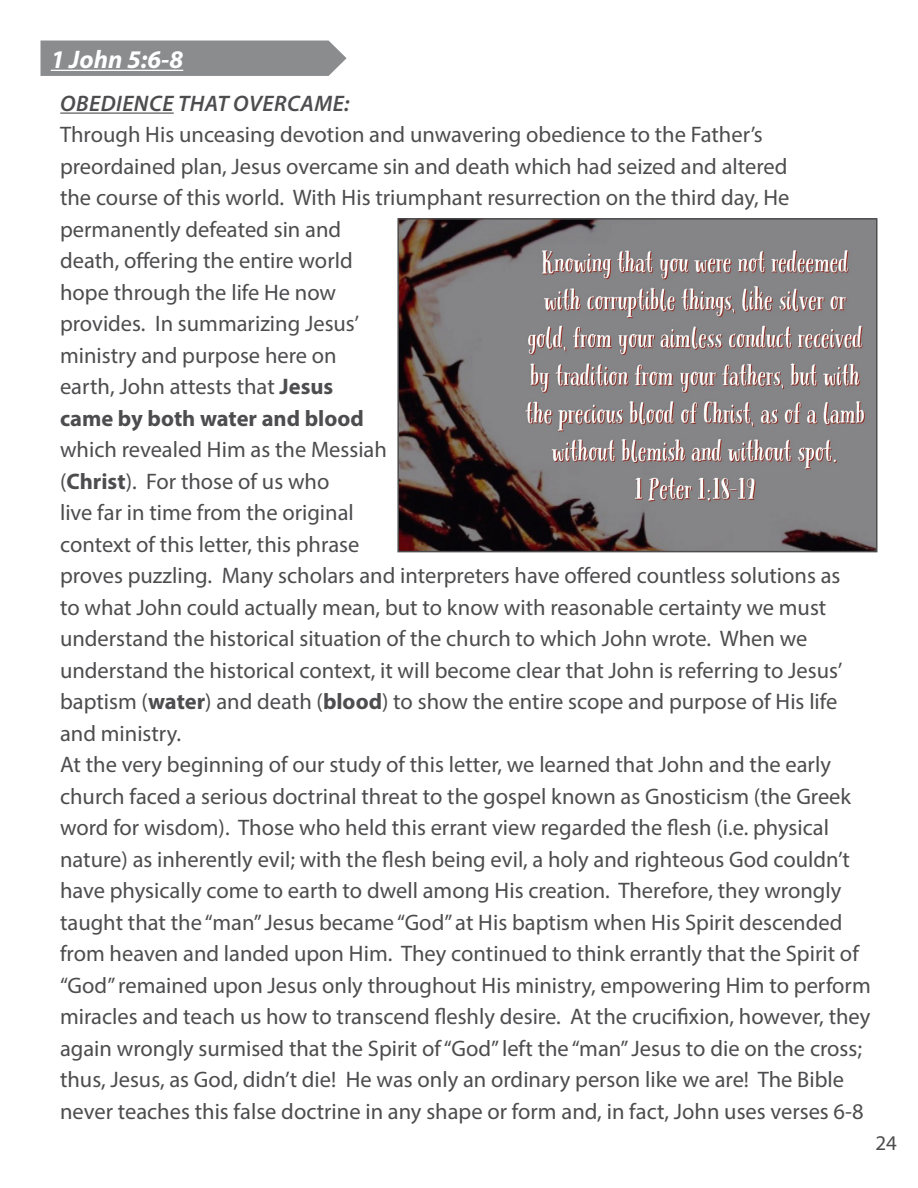
<style>
.page{position:relative;width:918px;height:1188px;background:#fff}
.page>*{position:absolute;margin:0;border:0;box-sizing:border-box;transform-origin:0 0}
.t1{font:italic 700 25.5px "Myriad Pro";color:#fff}
.t2{font:22.5px/31.5px "Myriad Pro";color:#4d4d4f}
.t3{font:italic 600 22.5px "Myriad Pro";letter-spacing:.02em;color:#4d4d4f}
.t4{font:21px "Myriad Pro";color:#4d4d4f}
.s1{font-weight:700}
</style>
<div class="page">
<hr style="left:60px;top:113px;width:114px;height:1px;background:#4d4d4f">
<img style="left:400px;top:221px;width:475px;height:328px">
<div style="left:397px;top:218px;width:481px;height:334px;border:2px solid #4d4d4f"></div>
<svg style="left:40px;top:40px;width:307px;height:36px;background:#909193"></svg>
<hr style="left:51px;top:70px;width:132px;height:1px;background:#fff">
<p class="t1" style="left:51px;top:43px;width:134px">1 John 5:6-8</p>
<p class="t3" style="left:60px;top:89px;width:291px">OBEDIENCE THAT OVERCAME:</p>
<p class="t2" style="left:60px;top:119px;width:731px">Through His unceasing devotion and unwavering obedience to the Father’s preordained plan, Jesus overcame sin and death which had seized and altered the course of this world. With His triumphant resurrection on the third day, He permanently defeated sin and<br>death, offering the entire world<br>hope through the life He now<br>provides. In summarizing Jesus’<br>ministry and purpose here on<br>earth, John attests that <span class="s1">Jesus<br>came by both water and blood</span></p>
<p class="t2" style="left:60px;top:434px;width:812px">which revealed Him as the Messiah<br>(<span class="s1">Christ</span>). For those of us who<br>live far in time from the original<br>context of this letter, this phrase<br>proves puzzling. Many scholars and interpreters have offered countless solutions as<br>to what John could actually mean, but to know with reasonable certainty we must understand the historical situation of the church to which John wrote. When we understand the historical context, it will become clear that John is referring to Jesus’ baptism (<span class="s1">water</span>) and death (<span class="s1">blood</span>) to show the entire scope and purpose of His life and ministry.<br>At the very beginning of our study of this letter, we learned that John and the early church faced a serious doctrinal threat to the gospel known as Gnosticism (the Greek word for wisdom). Those who held this errant view regarded the flesh (i.e. physical nature) as inherently evil; with the flesh being evil, a holy and righteous God couldn’t have physically come to earth to dwell among His creation. Therefore, they wrongly taught that the “man” Jesus became “God” at His baptism when His Spirit descended from heaven and landed upon Him. They continued to think errantly that the Spirit of “God” remained upon Jesus only throughout His ministry, empowering Him to perform miracles and teach us how to transcend fleshly desire. At the crucifixion, however, they again wrongly surmised that the Spirit of “God” left the “man” Jesus to die on the cross; thus, Jesus, as God, didn’t die! He was only an ordinary person like we are! The Bible never teaches this false doctrine in any shape or form and, in fact, John uses verses 6-8</p>
<p class="t4" style="left:875px;top:1130px;width:23px">24</p>
</div>
